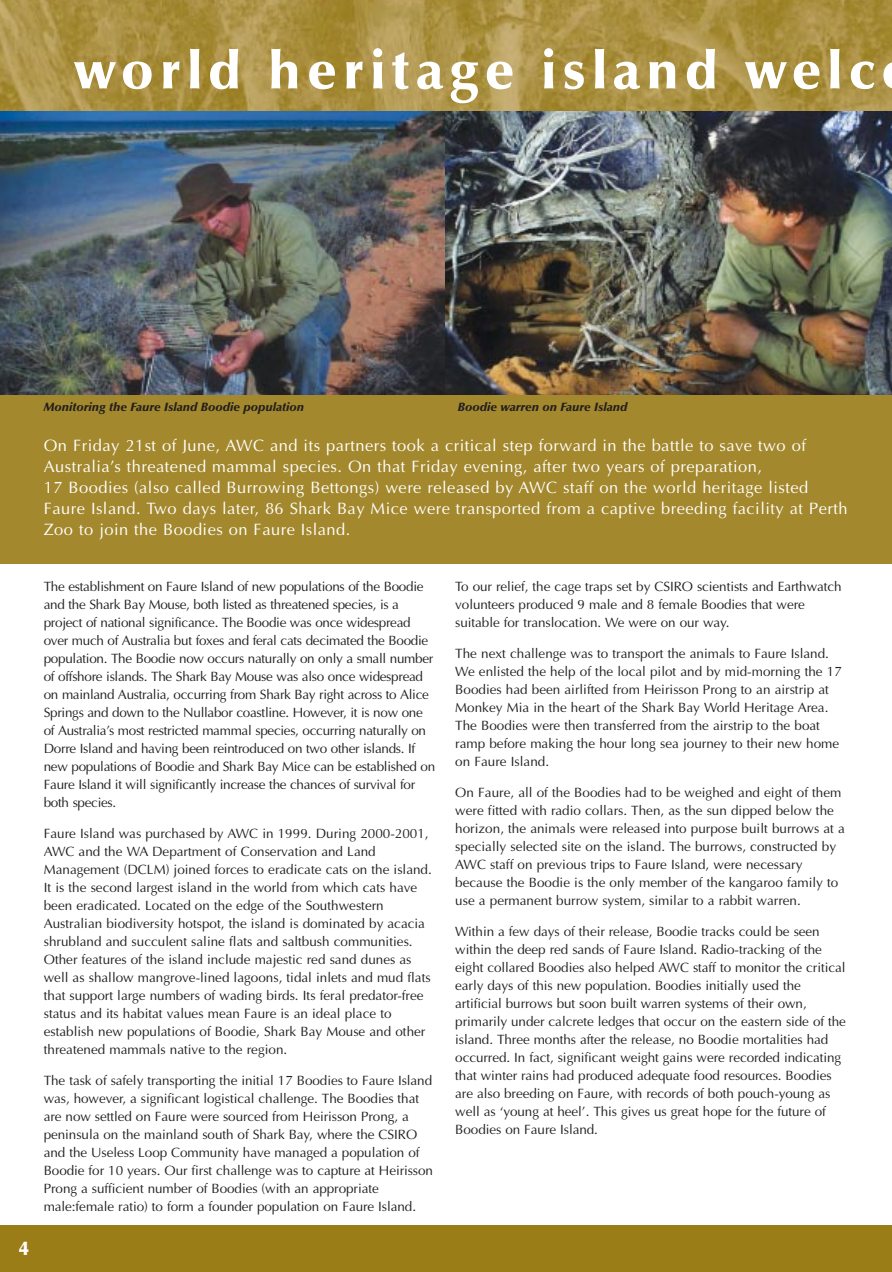
<style>
.page{position:relative;width:892px;height:1272px;background:#fff}
.page>*{position:absolute;margin:0;border:0;box-sizing:border-box;transform-origin:0 0}
.t1{font:900 54px "Optima";letter-spacing:.11em;color:#fff}
.t2{font:900 19.5px "Optima";color:#fff}
.t3{font:16.5px/21px "Optima";letter-spacing:.03em;color:#fff}
.t4{font:13.5px/18px "Optima";letter-spacing:-.005em;color:#231f1f}
.t5{font:italic 900 12px "Optima";color:#231f1f}
</style>
<div class="page">
<img style="left:0;top:0;width:892px;height:1271px">
<h1 class="t1" style="left:74px;top:48px;width:803px">world heritage island welc</h1>
<p class="t5" style="left:44px;top:402px;width:262px">Monitoring the Faure Island Boodie population</p>
<p class="t5" style="left:458px;top:402px;width:171px">Boodie warren on Faure Island</p>
<p class="t3" style="left:44px;top:436px;width:805px">On Friday 21st of June, AWC and its partners took a critical step forward in the battle to save two of Australia’s threatened mammal species. On that Friday evening, after two years of preparation,<br>17 Boodies (also called Burrowing Bettongs) were released by AWC staff on the world heritage listed Faure Island. Two days later, 86 Shark Bay Mice were transported from a captive breeding facility at Perth Zoo to join the Boodies on Faure Island.</p>
<h2 class="t2" style="left:19px;top:1239px;width:11px">4</h2>
<p class="t4" style="left:44px;top:579px;width:393px">The establishment on Faure Island of new populations of the Boodie and the Shark Bay Mouse, both listed as threatened species, is a project of national significance. The Boodie was once widespread over much of Australia but foxes and feral cats decimated the Boodie population. The Boodie now occurs naturally on only a small number of offshore islands. The Shark Bay Mouse was also once widespread on mainland Australia, occurring from Shark Bay right across to Alice Springs and down to the Nullabor coastline. However, it is now one of Australia’s most restricted mammal species, occurring naturally on Dorre Island and having been reintroduced on two other islands. If new populations of Boodie and Shark Bay Mice can be established on Faure Island it will significantly increase the chances of survival for both species.</p>
<p class="t4" style="left:44px;top:825px;width:389px">Faure Island was purchased by AWC in 1999. During 2000-2001, AWC and the WA Department of Conservation and Land Management (DCLM) joined forces to eradicate cats on the island.<br>It is the second largest island in the world from which cats have been eradicated. Located on the edge of the Southwestern Australian biodiversity hotspot, the island is dominated by acacia shrubland and succulent saline flats and saltbush communities.<br>Other features of the island include majestic red sand dunes as well as shallow mangrove-lined lagoons, tidal inlets and mud flats that support large numbers of wading birds. Its feral predator-free status and its habitat values mean Faure is an ideal place to establish new populations of Boodie, Shark Bay Mouse and other threatened mammals native to the region.</p>
<p class="t4" style="left:44px;top:1072px;width:391px">The task of safely transporting the initial 17 Boodies to Faure Island was, however, a significant logistical challenge. The Boodies that are now settled on Faure were sourced from Heirisson Prong, a peninsula on the mainland south of Shark Bay, where the CSIRO and the Useless Loop Community have managed a population of Boodie for 10 years. Our first challenge was to capture at Heirisson Prong a sufficient number of Boodies (with an appropriate male:female ratio) to form a founder population on Faure Island.</p>
<p class="t4" style="left:455px;top:579px;width:388px">To our relief, the cage traps set by CSIRO scientists and Earthwatch volunteers produced 9 male and 8 female Boodies that were suitable for translocation. We were on our way.</p>
<p class="t4" style="left:455px;top:645px;width:388px">The next challenge was to transport the animals to Faure Island.<br>We enlisted the help of the local pilot and by mid-morning the 17<br>Boodies had been airlifted from Heirisson Prong to an airstrip at Monkey Mia in the heart of the Shark Bay World Heritage Area.<br>The Boodies were then transferred from the airstrip to the boat ramp before making the hour long sea journey to their new home on Faure Island.</p>
<p class="t4" style="left:455px;top:784px;width:391px">On Faure, all of the Boodies had to be weighed and eight of them were fitted with radio collars. Then, as the sun dipped below the horizon, the animals were released into purpose built burrows at a specially selected site on the island. The burrows, constructed by AWC staff on previous trips to Faure Island, were necessary because the Boodie is the only member of the kangaroo family to use a permanent burrow system, similar to a rabbit warren.</p>
<p class="t4" style="left:455px;top:923px;width:392px">Within a few days of their release, Boodie tracks could be seen within the deep red sands of Faure Island. Radio-tracking of the eight collared Boodies also helped AWC staff to monitor the critical early days of this new population. Boodies initially used the artificial burrows but soon built warren systems of their own, primarily under calcrete ledges that occur on the eastern side of the island. Three months after the release, no Boodie mortalities had occurred. In fact, significant weight gains were recorded indicating that winter rains had produced adequate food resources. Boodies are also breeding on Faure, with records of both pouch-young as well as ‘young at heel’. This gives us great hope for the future of Boodies on Faure Island.</p>
</div>
